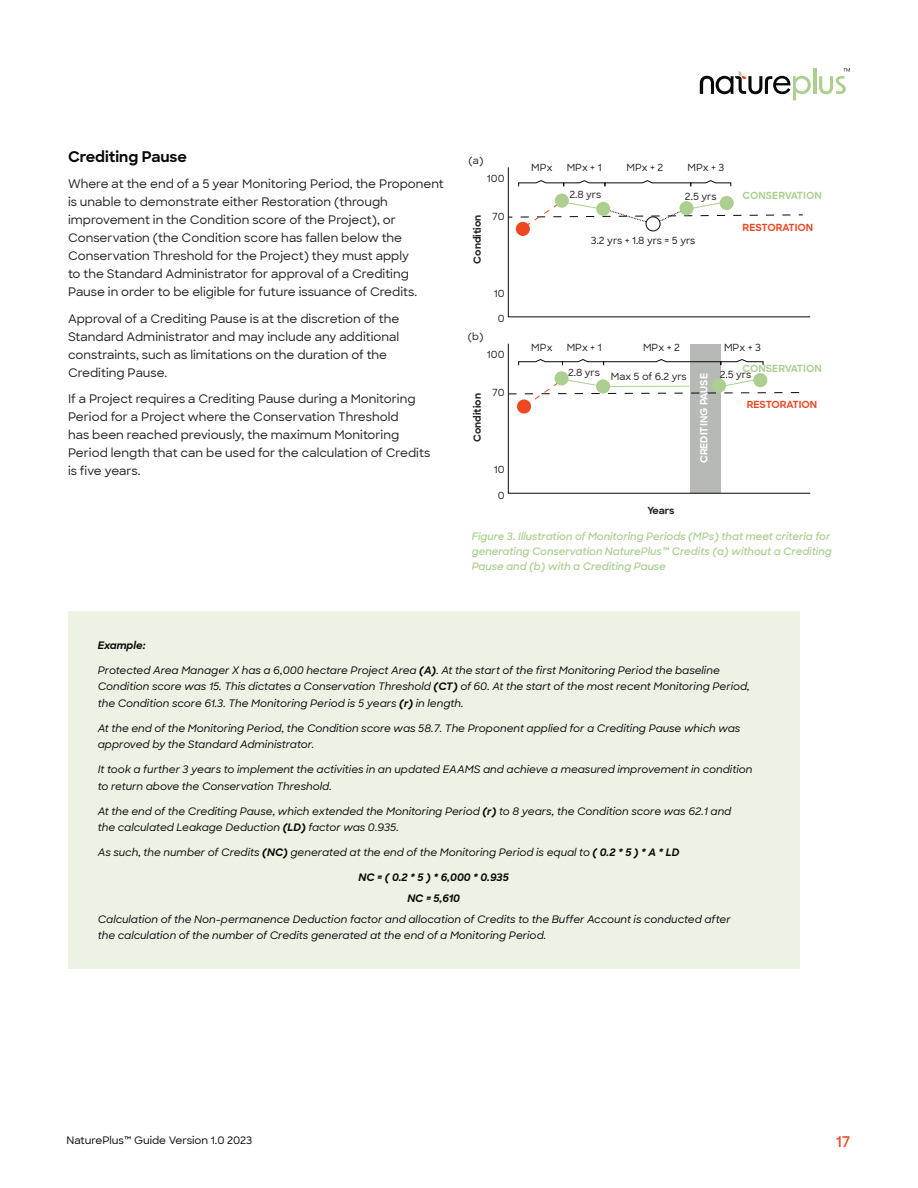
<style>
.page{position:relative;width:918px;height:1188px;background:#fff}
.page>*{position:absolute;margin:0;border:0;box-sizing:border-box;transform-origin:0 0}
.t1{font:700 15px "Sharp Sans";color:#070906}
.t2{font:600 15px "Sharp Sans";color:#ef4722}
.t3{font:500 12px/18px "Sharp Sans";color:#231f20}
.t4{font:italic 500 10.5px/16.5px "Sharp Sans";color:#070906}
.t5{font:italic 600 10.5px/15px "Sharp Sans";color:#accf8f}
.t6{font:italic 700 10.5px/20.7px "Sharp Sans";color:#070906;text-align:center}
.t7{font:500 10.5px "Sharp Sans";color:#070906}
.t8{font:500 10.05px "Sharp Sans";color:#231f20}
.t9{font:700 10.05px "Sharp Sans";color:#accf8f}
.t10{font:700 10.05px "Sharp Sans";color:#231f20}
.t11{font:700 10.05px "Sharp Sans";color:#ef4722}
.t12{font:700 10.05px "Sharp Sans";color:#fff}
.s1{font-weight:700}
</style>
<div class="page">
<hr style="left:813px;top:68px;width:3px;height:26px;background:#accf8f">
<svg style="left:700px;top:71px;width:111px;height:29px"></svg>
<svg style="left:819px;top:68px;width:31px;height:26px"></svg>
<svg style="left:507px;top:167px;width:304px;height:151px"></svg>
<svg style="left:507px;top:343px;width:304px;height:151px"></svg>
<svg style="left:518px;top:180px;width:214px;height:7px"></svg>
<svg style="left:518px;top:359px;width:246px;height:7px"></svg>
<div style="left:516px;top:222px;width:14px;height:14px;background:#ef4722;border-radius:50%"></div>
<div style="left:517px;top:400px;width:14px;height:14px;background:#ef4722;border-radius:50%"></div>
<div style="left:753px;top:373px;width:14px;height:14px;background:#accf8f;border-radius:50%"></div>
<div style="left:646px;top:216px;width:15px;height:15px;border:1px solid #070906;border-radius:50%"></div>
<div style="left:720px;top:196px;width:14px;height:14px;background:#accf8f;border-radius:50%"></div>
<svg style="left:520px;top:201px;width:283px;height:27px"></svg>
<div style="left:555px;top:194px;width:14px;height:14px;background:#accf8f;border-radius:50%"></div>
<svg style="left:507px;top:378px;width:298px;height:29px"></svg>
<div style="left:555px;top:371px;width:14px;height:14px;background:#accf8f;border-radius:50%"></div>
<div style="left:68px;top:611px;width:731px;height:358px;background:#ecf3e4"></div>
<h1 class="t1" style="left:68px;top:145px;width:120px">Crediting Pause</h1>
<p class="t3" style="left:68px;top:174px;width:377px">Where at the end of a 5 year Monitoring Period, the Proponent is unable to demonstrate either Restoration (through improvement in the Condition score of the Project), or Conservation (the Condition score has fallen below the Conservation Threshold for the Project) they must apply<br>to the Standard Administrator for approval of a Crediting Pause in order to be eligible for future issuance of Credits.</p>
<p class="t3" style="left:68px;top:309px;width:333px">Approval of a Crediting Pause is at the discretion of the Standard Administrator and may include any additional constraints, such as limitations on the duration of the Crediting Pause.</p>
<p class="t3" style="left:68px;top:389px;width:364px">If a Project requires a Crediting Pause during a Monitoring Period for a Project where the Conservation Threshold<br>has been reached previously, the maximum Monitoring Period length that can be used for the calculation of Credits is five years.</p>
<p class="t8" style="left:469px;top:153px;width:16px">(a)</p>
<p class="t8" style="left:487px;top:171px;width:19px">100</p>
<p class="t10" style="left:470px;top:264px;width:50px;rotate:-90deg">Condition</p>
<p class="t8" style="left:492px;top:209px;width:14px">70</p>
<p class="t8" style="left:494px;top:285px;width:12px">10</p>
<p class="t8" style="left:498px;top:311px;width:8px">0</p>
<p class="t8" style="left:487px;top:347px;width:19px">100</p>
<p class="t8" style="left:492px;top:385px;width:14px">70</p>
<p class="t8" style="left:468px;top:329px;width:17px">(b)</p>
<p class="t10" style="left:470px;top:442px;width:50px;rotate:-90deg">Condition</p>
<p class="t8" style="left:494px;top:462px;width:12px">10</p>
<p class="t8" style="left:498px;top:487px;width:8px">0</p>
<p class="t8" style="left:531px;top:160px;width:23px">MPx</p>
<p class="t8" style="left:567px;top:160px;width:36px">MPx + 1</p>
<p class="t8" style="left:626px;top:160px;width:38px">MPx + 2</p>
<p class="t8" style="left:688px;top:160px;width:38px">MPx + 3</p>
<p class="t8" style="left:569px;top:187px;width:33px">2.8 yrs</p>
<p class="t8" style="left:685px;top:189px;width:33px">2.5 yrs</p>
<p class="t8" style="left:591px;top:233px;width:106px">3.2 yrs + 1.8 yrs = 5 yrs</p>
<p class="t9" style="left:743px;top:188px;width:81px">CONSERVATION</p>
<p class="t11" style="left:743px;top:220px;width:72px">RESTORATION</p>
<p class="t8" style="left:531px;top:340px;width:23px">MPx</p>
<p class="t8" style="left:567px;top:340px;width:36px">MPx + 1</p>
<p class="t8" style="left:643px;top:340px;width:38px">MPx + 2</p>
<p class="t8" style="left:724px;top:340px;width:38px">MPx + 3</p>
<p class="t12" style="left:696px;top:463px;width:91px;rotate:-90deg">CREDITING PAUSE</p>
<p class="t9" style="left:743px;top:361px;width:81px">CONSERVATION</p>
<p class="t8" style="left:568px;top:365px;width:33px">2.8 yrs</p>
<p class="t8" style="left:720px;top:367px;width:33px">2.5 yrs</p>
<p class="t8" style="left:611px;top:369px;width:77px">Max 5 of 6.2 yrs</p>
<p class="t11" style="left:747px;top:397px;width:72px">RESTORATION</p>
<p class="t10" style="left:647px;top:503px;width:29px">Years</p>
<p class="t5" style="left:472px;top:528px;width:362px">Figure 3. Illustration of Monitoring Periods (MPs) that meet criteria for generating Conservation NaturePlus™ Credits (a) without a Crediting<br>Pause and (b) with a Crediting Pause</p>
<p class="t6" style="left:98px;top:634px;width:49px">Example:</p>
<p class="t4" style="left:98px;top:661px;width:654px">Protected Area Manager X has a 6,000 hectare Project Area <span class="s1">(A)</span>. At the start of the first Monitoring Period the baseline<br>Condition score was 15. This dictates a Conservation Threshold <span class="s1">(CT)</span> of 60. At the start of the most recent Monitoring Period, the Condition score 61.3. The Monitoring Period is 5 years <span class="s1">(r)</span> in length.</p>
<p class="t4" style="left:98px;top:719px;width:644px">At the end of the Monitoring Period, the Condition score was 58.7. The Proponent applied for a Crediting Pause which was approved by the Standard Administrator.</p>
<p class="t4" style="left:98px;top:761px;width:656px">It took a further 3 years to implement the activities in an updated EAAMS and achieve a measured improvement in condition to return above the Conservation Threshold.</p>
<p class="t4" style="left:98px;top:802px;width:635px">At the end of the Crediting Pause, which extended the Monitoring Period <span class="s1">(r)</span> to 8 years, the Condition score was 62.1 and the calculated Leakage Deduction <span class="s1">(LD)</span> factor was 0.935.</p>
<p class="t4" style="left:98px;top:844px;width:583px">As such, the number of Credits <span class="s1">(NC)</span> generated at the end of the Monitoring Period is equal to <span class="s1">( 0.2 * 5 ) * A * LD</span></p>
<p class="t6" style="left:359px;top:867px;width:152px">NC = ( 0.2 * 5 ) * 6,000 * 0.935<br>NC = 5,610</p>
<p class="t4" style="left:98px;top:910px;width:635px">Calculation of the Non-permanence Deduction factor and allocation of Credits to the Buffer Account is conducted after the calculation of the number of Credits generated at the end of a Monitoring Period.</p>
<p class="t7" style="left:67px;top:1133px;width:187px">NaturePlus™ Guide Version 1.0 2023</p>
<h1 class="t2" style="left:836px;top:1130px;width:16px">17</h1>
</div>
